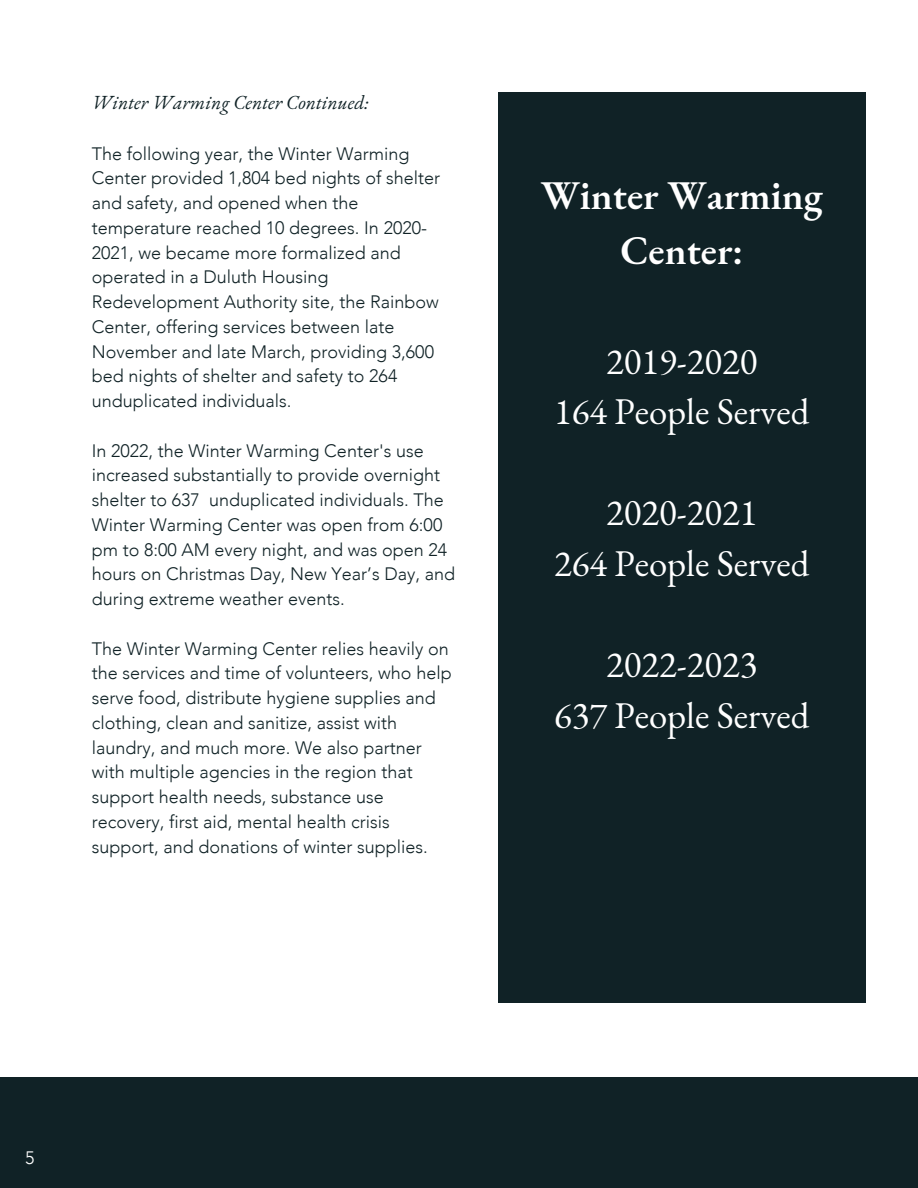
<style>
.page{position:relative;width:918px;height:1188px;background:#fff}
.page>*{position:absolute;margin:0;border:0;box-sizing:border-box;transform-origin:0 0}
.t1{font:600 39.75px/55.2px "EB Garamond";color:#fff;text-align:center}
.t2{font:36.75px "EB Garamond";color:#fff}
.t3{font:italic 19.5px "EB Garamond";color:#102226}
.t4{font:300 18px/24.8px "Avenir";color:#102226}
.t5{font:300 18px "Avenir";color:#fff}
</style>
<div class="page">
<div style="left:0;top:1078px;width:918px;height:110px;background:#102226"></div>
<div style="left:498px;top:92px;width:367px;height:911px;background:#102226"></div>
<p class="t3" style="left:92px;top:89px;width:278px">Winter Warming Center Continued:</p>
<p class="t4" style="left:92px;top:142px;width:350px">The following year, the Winter Warming Center provided 1,804 bed nights of shelter and safety, and opened when the temperature reached 10 degrees. In 2020- 2021, we became more formalized and operated in a Duluth Housing Redevelopment Authority site, the Rainbow Center, offering services between late November and late March, providing 3,600 bed nights of shelter and safety to 264 unduplicated individuals.</p>
<p class="t4" style="left:92px;top:439px;width:365px">In 2022, the Winter Warming Center's use increased substantially to provide overnight shelter to 637 unduplicated individuals. The Winter Warming Center was open from 6:00 pm to 8:00 AM every night, and was open 24 hours on Christmas Day, New Year’s Day, and during extreme weather events.</p>
<p class="t4" style="left:92px;top:637px;width:361px">The Winter Warming Center relies heavily on the services and time of volunteers, who help serve food, distribute hygiene supplies and clothing, clean and sanitize, assist with laundry, and much more. We also partner with multiple agencies in the region that support health needs, substance use recovery, first aid, mental health crisis support, and donations of winter supplies.</p>
<p class="t1" style="left:541px;top:168px;width:284px">Winter Warming<br>Center:</p>
<p class="t2" style="left:606px;top:337px;width:153px">2019-2020</p>
<p class="t2" style="left:554px;top:387px;width:257px">164 People Served</p>
<p class="t2" style="left:606px;top:488px;width:153px">2020-2021</p>
<p class="t2" style="left:554px;top:539px;width:257px">264 People Served</p>
<p class="t2" style="left:606px;top:640px;width:153px">2022-2023</p>
<p class="t2" style="left:554px;top:691px;width:257px">637 People Served</p>
<p class="t5" style="left:25px;top:1146px;width:11px">5</p>
</div>
